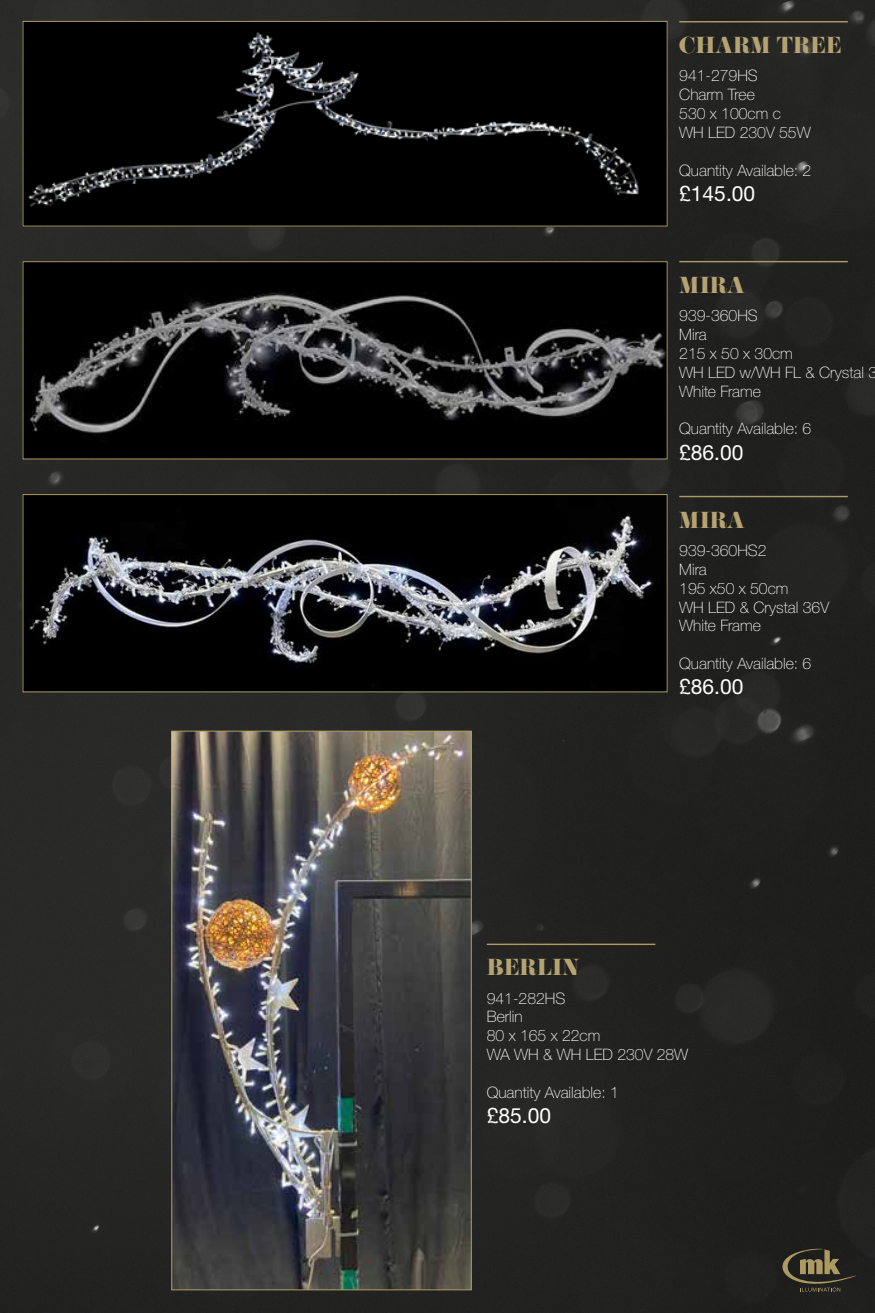
<style>
.page{position:relative;width:875px;height:1313px;background:#fff}
.page>*{position:absolute;margin:0;border:0;box-sizing:border-box;transform-origin:0 0}
.t1{font:21px "Helvetica Neue LTW1 G";color:#fff}
.t2{font:20.21px "Eloquent JF Pro";color:#b5a372}
.t3{font:100 15.75px/18.9px "Helvetica Neue LTW1 G";color:#fff}
</style>
<div class="page">
<div style="left:0;top:0;width:875px;height:1312px;background:#232322"></div>
<svg style="left:782px;top:1247px;width:74px;height:45px"></svg>
<img style="left:173px;top:732px;width:297px;height:556px">
<div style="left:171px;top:730px;width:301px;height:560px;border:1px solid #ae9a64"></div>
<img style="left:25px;top:23px;width:641px;height:201px">
<div style="left:23px;top:21px;width:645px;height:205px;border:1px solid #ae9a64"></div>
<img style="left:25px;top:263px;width:641px;height:194px">
<div style="left:23px;top:261px;width:645px;height:198px;border:1px solid #ae9a64"></div>
<img style="left:25px;top:496px;width:641px;height:194px">
<div style="left:23px;top:494px;width:645px;height:198px;border:1px solid #ae9a64"></div>
<hr style="left:487px;top:943px;width:168px;height:2px;background:#ad9962">
<hr style="left:679px;top:21px;width:169px;height:1px;background:#ad9962">
<hr style="left:679px;top:261px;width:169px;height:1px;background:#ad9962">
<hr style="left:679px;top:496px;width:169px;height:1px;background:#ad9962">
<p class="t2" style="left:679px;top:34px;width:164px">CHARM TREE</p>
<p class="t3" style="left:679px;top:66px;width:133px">941-279HS<br>Charm Tree<br>530 x 100cm c<br>WH LED 230V 55W</p>
<p class="t3" style="left:679px;top:160px;width:134px">Quantity Available: 2</p>
<h1 class="t1" style="left:679px;top:180px;width:77px">£145.00</h1>
<p class="t2" style="left:679px;top:274px;width:67px">MIRA</p>
<p class="t3" style="left:679px;top:306px;width:199px">939-360HS<br>Mira<br>215 x 50 x 30cm<br>WH LED w/WH FL &amp; Crystal 3<br>White Frame</p>
<p class="t3" style="left:679px;top:419px;width:134px">Quantity Available: 6</p>
<h1 class="t1" style="left:679px;top:439px;width:66px">£86.00</h1>
<p class="t2" style="left:679px;top:509px;width:67px">MIRA</p>
<p class="t3" style="left:679px;top:541px;width:151px">939-360HS2<br>Mira<br>195 x50 x 50cm<br>WH LED &amp; Crystal 36V<br>White Frame</p>
<p class="t3" style="left:679px;top:654px;width:134px">Quantity Available: 6</p>
<h1 class="t1" style="left:679px;top:674px;width:66px">£86.00</h1>
<p class="t2" style="left:487px;top:956px;width:94px">BERLIN</p>
<p class="t3" style="left:487px;top:988px;width:203px">941-282HS<br>Berlin<br>80 x 165 x 22cm<br>WA WH &amp; WH LED 230V 28W</p>
<p class="t3" style="left:487px;top:1083px;width:134px">Quantity Available: 1</p>
<h1 class="t1" style="left:487px;top:1102px;width:66px">£85.00</h1>
</div>
